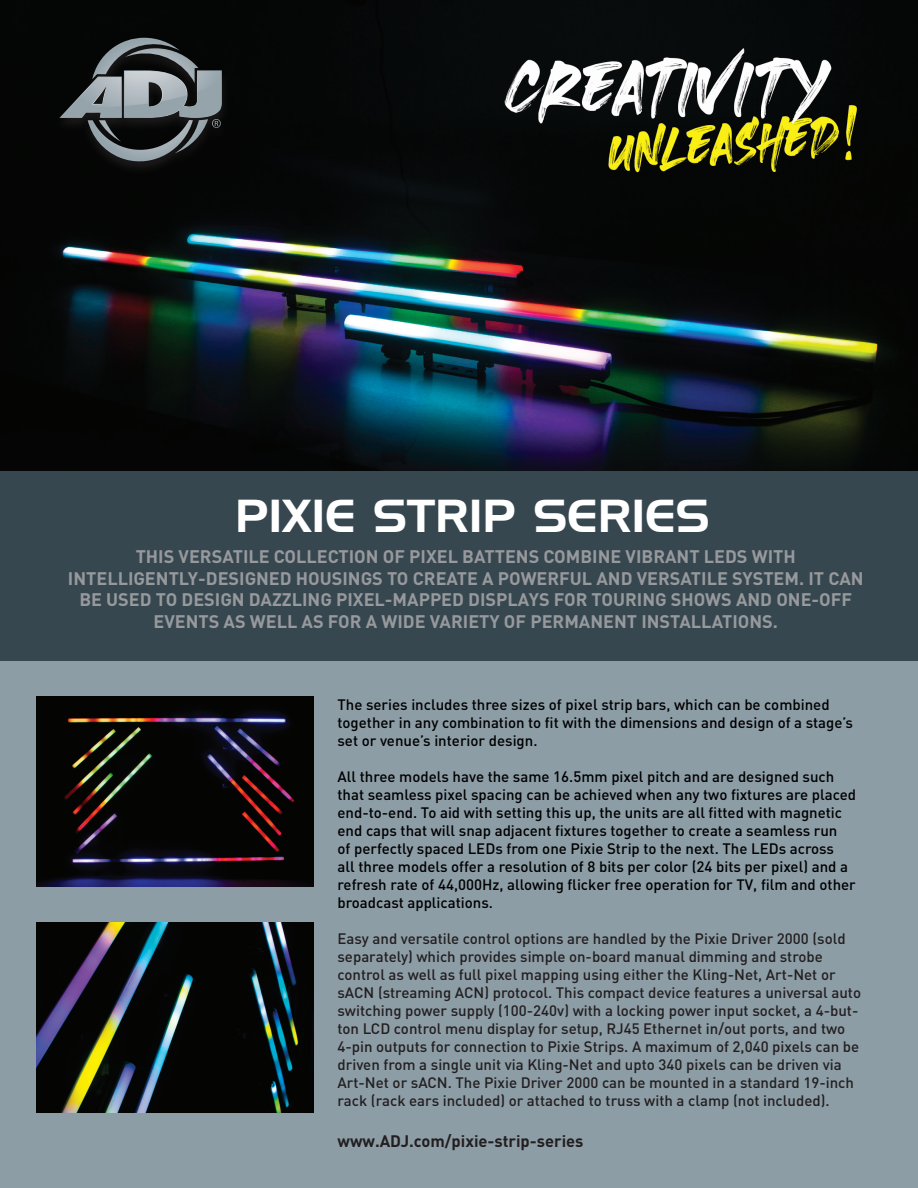
<style>
.page{position:relative;width:918px;height:1188px;background:#fff}
.page>*{position:absolute;margin:0;border:0;box-sizing:border-box;transform-origin:0 0}
.t1{font:45px "Handel Gothic BT";color:#fff}
.t2{font:700 18px/21.6px "DIN Pro";color:#97999c;text-align:center}
.t3{font:700 16.5px "DIN Pro";color:#231f20}
.t4{font:500 15px/18px "DIN Pro";color:#231f20}
.t5{font:500 15px/18px "DIN Pro";color:#000}
</style>
<div class="page">
<div style="left:0;top:510px;width:918px;height:678px;background:#8d9da6"></div>
<img style="left:0;top:0;width:918px;height:471px">
<div style="left:53px;top:36px;width:178px;height:140px;background:#040504"></div>
<svg style="left:59px;top:38px;width:163px;height:130px"></svg>
<img style="left:445px;top:30px;width:434px;height:204px">
<div style="left:0;top:471px;width:918px;height:190px;background:#364750"></div>
<img style="left:37px;top:697px;width:276px;height:189px">
<img style="left:37px;top:923px;width:276px;height:189px">
<h1 class="t1" style="left:235px;top:488px;width:476px">PIXIE STRIP SERIES</h1>
<p class="t2" style="left:68px;top:545px;width:797px">THIS VERSATILE COLLECTION OF PIXEL BATTENS COMBINE VIBRANT LEDS WITH INTELLIGENTLY-DESIGNED HOUSINGS TO CREATE A POWERFUL AND VERSATILE SYSTEM. IT CAN BE USED TO DESIGN DAZZLING PIXEL-MAPPED DISPLAYS FOR TOURING SHOWS AND ONE-OFF EVENTS AS WELL AS FOR A WIDE VARIETY OF PERMANENT INSTALLATIONS.</p>
<p class="t5" style="left:338px;top:695px;width:517px">The series includes three sizes of pixel strip bars, which can be combined together in any combination to fit with the dimensions and design of a stage’s set or venue’s interior design.</p>
<p class="t5" style="left:338px;top:767px;width:520px">All three models have the same 16.5mm pixel pitch and are designed such that seamless pixel spacing can be achieved when any two fixtures are placed end-to-end. To aid with setting this up, the units are all fitted with magnetic end caps that will snap adjacent fixtures together to create a seamless run<br>of perfectly spaced LEDs from one Pixie Strip to the next. The LEDs across<br>all three models offer a resolution of 8 bits per color (24 bits per pixel) and a refresh rate of 44,000Hz, allowing flicker free operation for TV, film and other broadcast applications.</p>
<p class="t4" style="left:338px;top:929px;width:525px">Easy and versatile control options are handled by the Pixie Driver 2000 (sold separately) which provides simple on-board manual dimming and strobe control as well as full pixel mapping using either the Kling-Net, Art-Net or sACN (streaming ACN) protocol. This compact device features a universal auto switching power supply (100-240v) with a locking power input socket, a 4-but&shy;ton LCD control menu display for setup, RJ45 Ethernet in/out ports, and two 4-pin outputs for connection to Pixie Strips. A maximum of 2,040 pixels can be driven from a single unit via Kling-Net and upto 340 pixels can be driven via Art-Net or sACN. The Pixie Driver 2000 can be mounted in a standard 19-inch rack (rack ears included) or attached to truss with a clamp (not included).</p>
<p class="t3" style="left:338px;top:1129px;width:248px">www.ADJ.com/pixie-strip-series</p>
</div>
